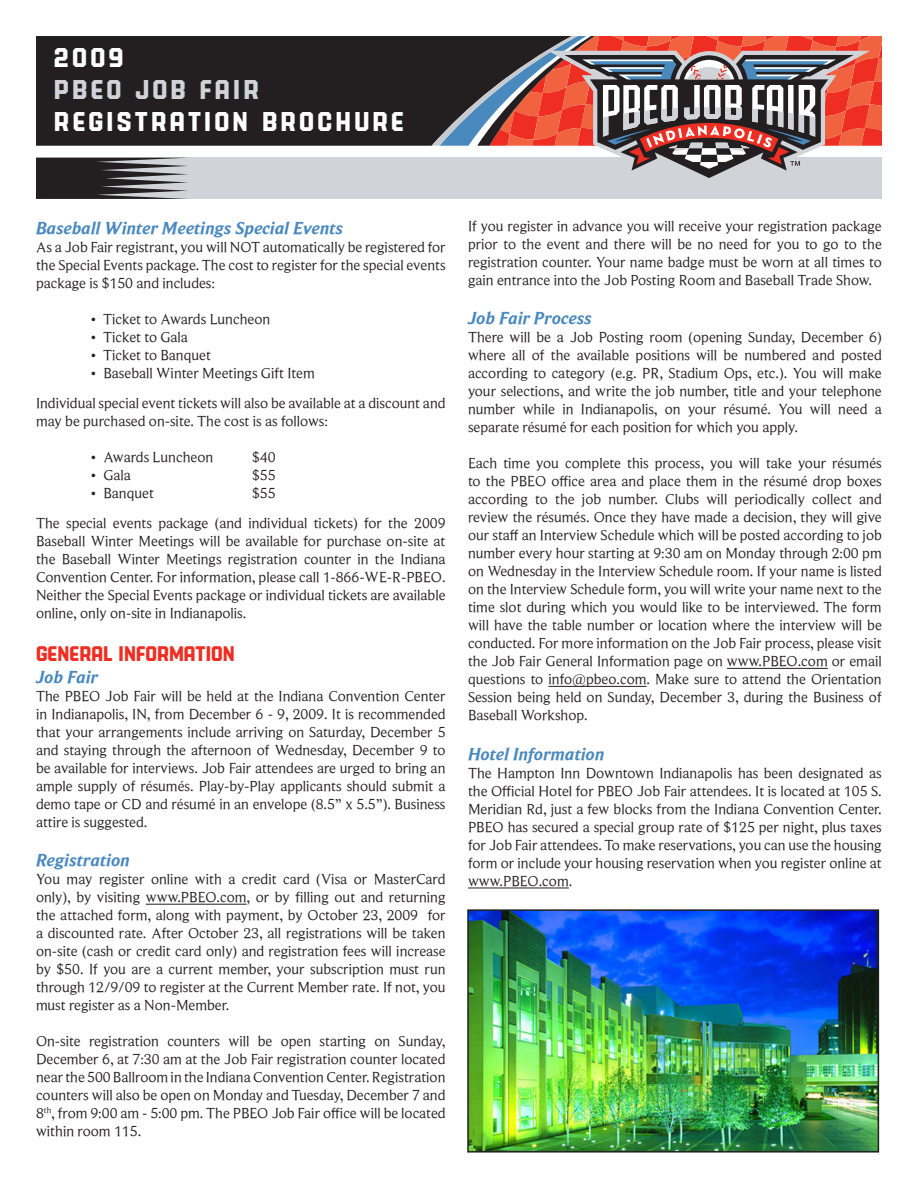
<style>
.page{position:relative;width:918px;height:1188px;background:#fff}
.page>*{position:absolute;margin:0;border:0;box-sizing:border-box;transform-origin:0 0}
.t1{font:27px/32.4px "Power Station Solid";letter-spacing:.12em;color:#fff}
.t2{font:21px "Power Station Solid";color:#ee2e22}
.t3{font:italic 700 18px "Beaufort";color:#4a89be}
.t4{font:15px/18px "Beaufort";color:#231f20;text-align:justify}
.s1{color:#d0d4d8}
</style>
<div class="page">
<div style="left:36px;top:36px;width:396px;height:110px;background:#231f20"></div>
<div style="left:36px;top:158px;width:846px;height:41px;background:#d0d4d8"></div>
<svg style="left:36px;top:158px;width:152px;height:41px"></svg>
<svg style="left:432px;top:36px;width:450px;height:142px"></svg>
<hr style="left:146px;top:904px;width:101px;height:1px;background:#231f20">
<hr style="left:727px;top:668px;width:101px;height:1px;background:#231f20">
<hr style="left:548px;top:686px;width:99px;height:1px;background:#231f20">
<hr style="left:468px;top:888px;width:101px;height:1px;background:#231f20">
<img style="left:470px;top:912px;width:406px;height:238px">
<div style="left:467px;top:909px;width:412px;height:244px;border:2px solid #231f20"></div>
<p class="t1" style="left:54px;top:41px;width:352px">2009<br><span class="s1">PBEO JOB FAIR<br></span>REGISTRATION BROCHURE</p>
<p class="t3" style="left:36px;top:217px;width:309px">Baseball Winter Meetings Special Events</p>
<p class="t4" style="left:36px;top:238px;width:411px">As a Job Fair registrant, you will NOT automatically be registered for the Special Events package. The cost to register for the special events package is $150 and includes:</p>
<p class="t4" style="left:90px;top:310px;width:182px">• Ticket to Awards Luncheon</p>
<p class="t4" style="left:90px;top:328px;width:99px">• Ticket to Gala</p>
<p class="t4" style="left:90px;top:346px;width:122px">• Ticket to Banquet</p>
<p class="t4" style="left:90px;top:364px;width:226px">• Baseball Winter Meetings Gift Item</p>
<p class="t4" style="left:36px;top:394px;width:411px">Individual special event tickets will also be available at a discount and may be purchased on-site. The cost is as follows:</p>
<p class="t4" style="left:90px;top:448px;width:125px">• Awards Luncheon</p>
<p class="t4" style="left:252px;top:448px;width:25px">$40</p>
<p class="t4" style="left:90px;top:466px;width:42px">• Gala</p>
<p class="t4" style="left:252px;top:466px;width:25px">$55</p>
<p class="t4" style="left:90px;top:484px;width:65px">• Banquet</p>
<p class="t4" style="left:252px;top:484px;width:25px">$55</p>
<p class="t4" style="left:36px;top:514px;width:411px">The special events package (and individual tickets) for the 2009<br>Baseball Winter Meetings will be available for purchase on-site at the Baseball Winter Meetings registration counter in the Indiana Convention Center. For information, please call 1-866-WE-R-PBEO.<br>Neither the Special Events package or individual tickets are available online, only on-site in Indianapolis.</p>
<p class="t2" style="left:36px;top:642px;width:200px">GENERAL INFORMATION</p>
<p class="t3" style="left:36px;top:666px;width:64px">Job Fair</p>
<p class="t4" style="left:36px;top:687px;width:411px">The PBEO Job Fair will be held at the Indiana Convention Center in Indianapolis, IN, from December 6 - 9, 2009. It is recommended that your arrangements include arriving on Saturday, December 5 and staying through the afternoon of Wednesday, December 9 to be available for interviews. Job Fair attendees are urged to bring an ample supply of résumés. Play-by-Play applicants should submit a demo tape or CD and résumé in an envelope (8.5” x 5.5”). Business attire is suggested.</p>
<p class="t3" style="left:36px;top:850px;width:95px">Registration</p>
<p class="t4" style="left:36px;top:870px;width:411px">You may register online with a credit card (Visa or MasterCard only), by visiting www.PBEO.com, or by filling out and returning the attached form, along with payment, by October 23, 2009 for a discounted rate. After October 23, all registrations will be taken on-site (cash or credit card only) and registration fees will increase by $50. If you are a current member, your subscription must run through 12/9/09 to register at the Current Member rate. If not, you must register as a Non-Member.</p>
<p class="t4" style="left:36px;top:1032px;width:411px">On-site registration counters will be open starting on Sunday, December 6, at 7:30 am at the Job Fair registration counter located near the 500 Ballroom in the Indiana Convention Center. Registration counters will also be open on Monday and Tuesday, December 7 and 8<sup>th</sup>, from 9:00 am - 5:00 pm. The PBEO Job Fair office will be located within room 115.</p>
<p class="t4" style="left:468px;top:217px;width:415px">If you register in advance you will receive your registration package prior to the event and there will be no need for you to go to the registration counter. Your name badge must be worn at all times to gain entrance into the Job Posting Room and Baseball Trade Show.</p>
<p class="t3" style="left:468px;top:308px;width:126px">Job Fair Process</p>
<p class="t4" style="left:468px;top:328px;width:415px">There will be a Job Posting room (opening Sunday, December 6) where all of the available positions will be numbered and posted according to category (e.g. PR, Stadium Ops, etc.). You will make your selections, and write the job number, title and your telephone number while in Indianapolis, on your résumé. You will need a separate résumé for each position for which you apply.</p>
<p class="t4" style="left:468px;top:454px;width:415px">Each time you complete this process, you will take your résumés to the PBEO office area and place them in the résumé drop boxes according to the job number. Clubs will periodically collect and review the résumés. Once they have made a decision, they will give our staff an Interview Schedule which will be posted according to job number every hour starting at 9:30 am on Monday through 2:00 pm on Wednesday in the Interview Schedule room. If your name is listed on the Interview Schedule form, you will write your name next to the time slot during which you would like to be interviewed. The form will have the table number or location where the interview will be conducted. For more information on the Job Fair process, please visit the Job Fair General Information page on www.PBEO.com or email questions to info@pbeo.com. Make sure to attend the Orientation Session being held on Sunday, December 3, during the Business of Baseball Workshop.</p>
<p class="t3" style="left:468px;top:744px;width:138px">Hotel Information</p>
<p class="t4" style="left:468px;top:764px;width:415px">The Hampton Inn Downtown Indianapolis has been designated as the Official Hotel for PBEO Job Fair attendees. It is located at 105 S.<br>Meridian Rd, just a few blocks from the Indiana Convention Center.<br>PBEO has secured a special group rate of $125 per night, plus taxes for Job Fair attendees. To make reservations, you can use the housing form or include your housing reservation when you register online at www.PBEO.com.</p>
</div>
